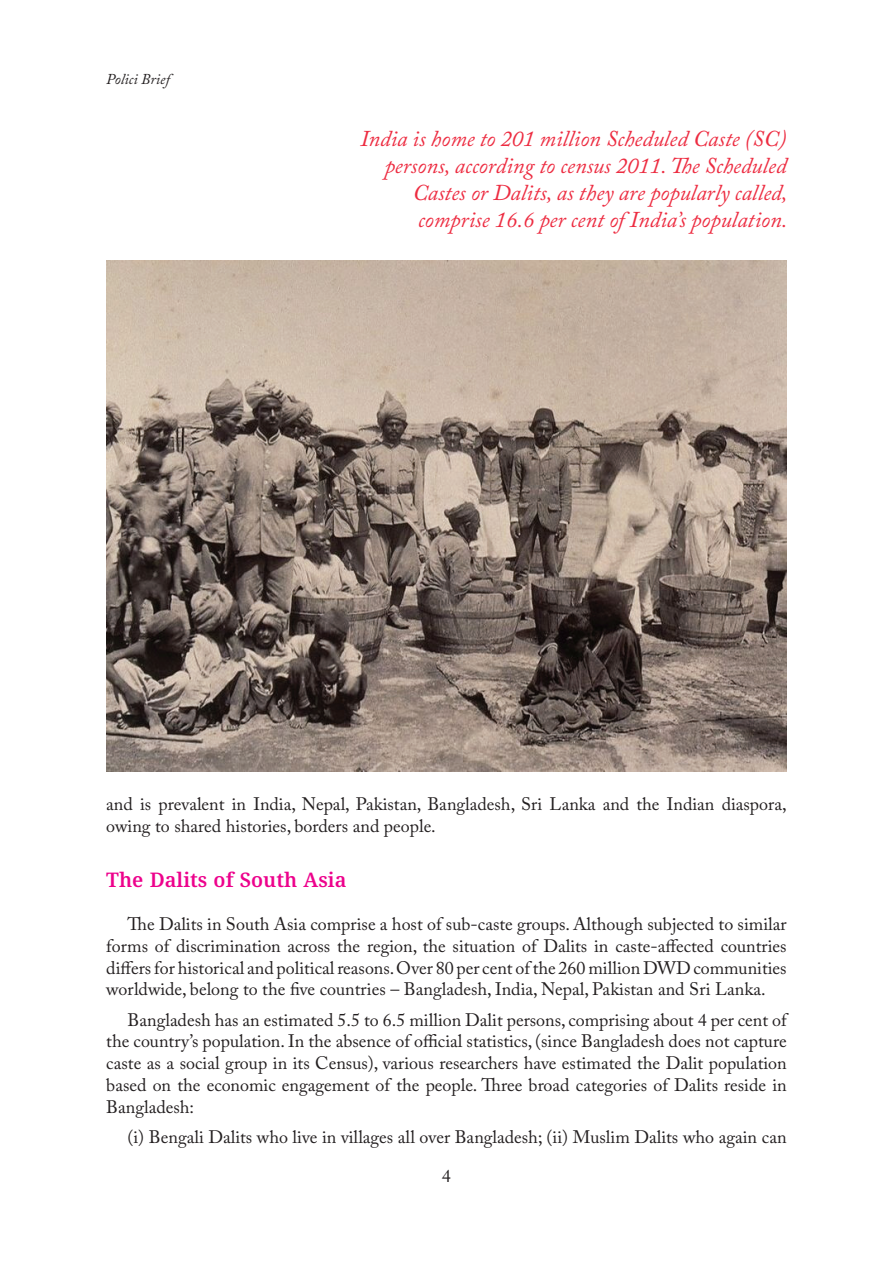
<style>
.page{position:relative;width:893px;height:1263px;background:#fff}
.page>*{position:absolute;margin:0;border:0;box-sizing:border-box;transform-origin:0 0}
.t1{font:italic 22.5px/27px "Adobe Caslon Pro";color:#ed2c41;text-align:right}
.t2{font:600 20.1px "Noto Serif";color:#ed028c}
.t3{font:18px/21.8px "Adobe Caslon Pro";color:#231f20;text-align:justify}
.t4{font:italic 15px "Adobe Caslon Pro";color:#231f20}
</style>
<div class="page">
<img style="left:106px;top:260px;width:681px;height:511px">
<p class="t4" style="left:106px;top:70px;width:65px">Polici Brief</p>
<p class="t1" style="left:360px;top:125px;width:428px">India is home to 201 million Scheduled Caste (SC) persons, according to census 2011. The Scheduled Castes or Dalits, as they are popularly called, comprise 16.6 per cent of India’s population.</p>
<p class="t3" style="left:106px;top:793px;width:682px">and is prevalent in India, Nepal, Pakistan, Bangladesh, Sri Lanka and the Indian diaspora, owing to shared histories, borders and people.</p>
<p class="t2" style="left:106px;top:866px;width:242px">The Dalits of South Asia</p>
<p class="t3" style="left:106px;top:913px;width:682px;text-indent:21px">The Dalits in South Asia comprise a host of sub-caste groups. Although subjected to similar forms of discrimination across the region, the situation of Dalits in caste-affected countries differs for historical and political reasons. Over 80 per cent of the 260 million DWD communities worldwide, belong to the five countries – Bangladesh, India, Nepal, Pakistan and Sri Lanka.</p>
<p class="t3" style="left:106px;top:1008px;width:682px;text-indent:21px">Bangladesh has an estimated 5.5 to 6.5 million Dalit persons, comprising about 4 per cent of the country’s population. In the absence of official statistics, (since Bangladesh does not capture caste as a social group in its Census), various researchers have estimated the Dalit population based on the economic engagement of the people. Three broad categories of Dalits reside in Bangladesh:</p>
<p class="t3" style="left:128px;top:1126px;width:660px">(i) Bengali Dalits who live in villages all over Bangladesh; (ii) Muslim Dalits who again can</p>
<p class="t3" style="left:442px;top:1164px;width:10px">4</p>
</div>
